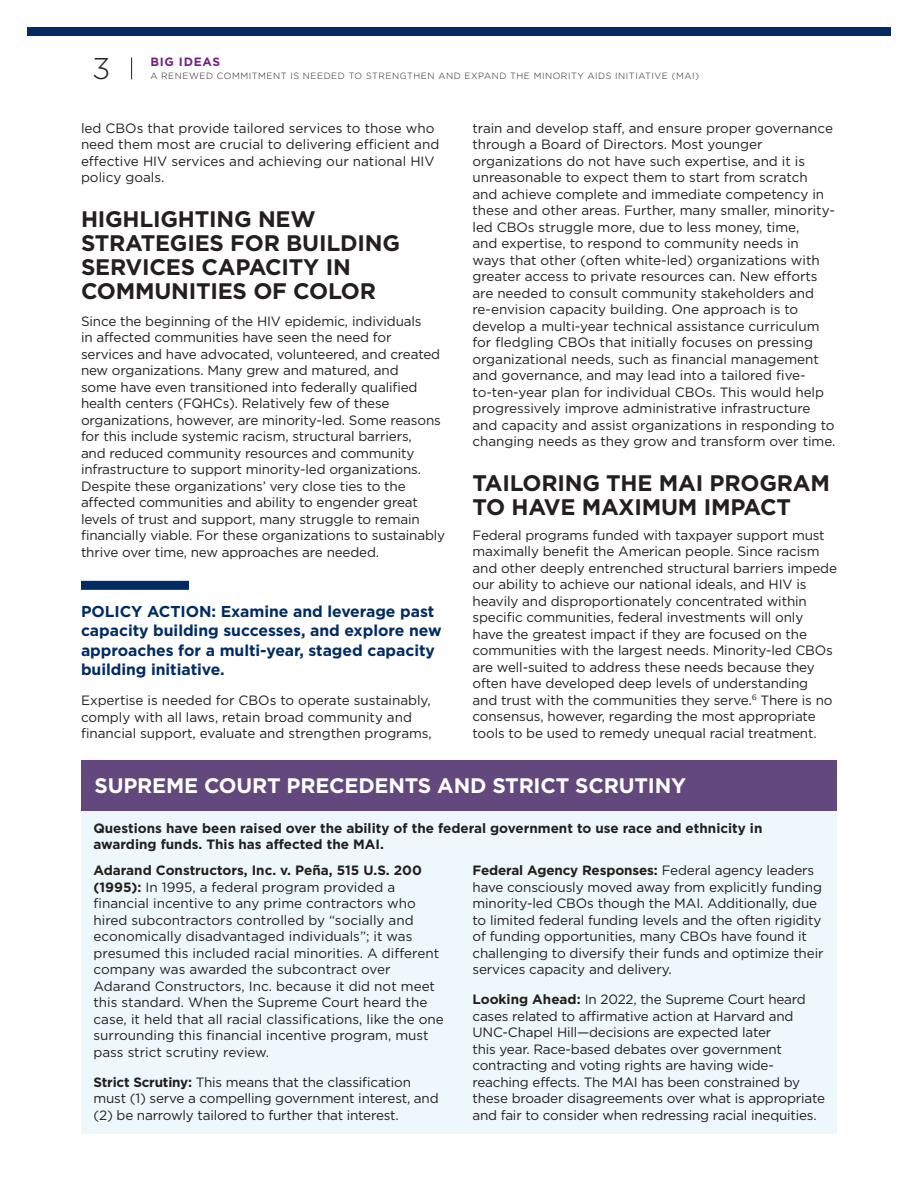
<style>
.page{position:relative;width:918px;height:1188px;background:#fff}
.page>*{position:absolute;margin:0;border:0;box-sizing:border-box;transform-origin:0 0}
.t1{font:300 30px "Gotham";color:#231f20}
.t2{font:700 22.5px/24px "Gotham";letter-spacing:-.01em;color:#231f20}
.t3{font:700 21px "Gotham";letter-spacing:-.01em;color:#fff}
.t4{font:700 15.75px/19.5px "Gotham";letter-spacing:-.005em;color:#002c62}
.t5{font:13.5px/16.5px "Gotham";letter-spacing:-.01em;color:#231f20}
.t6{font:700 13.5px/16.5px "Gotham";color:#231f20}
.t7{font:700 12px "Gotham";color:#752183}
.t8{font:300 9px "Gotham";letter-spacing:.06em;color:#231f20}
.s1{font-weight:700}
</style>
<div class="page">
<div style="left:27px;top:27px;width:864px;height:9px;background:#002c62"></div>
<svg style="left:131px;top:57px;width:1px;height:22px"></svg>
<div style="left:81px;top:581px;width:108px;height:9px;background:#002c62"></div>
<div style="left:81px;top:783px;width:756px;height:351px;background:#edf7fc"></div>
<div style="left:81px;top:760px;width:756px;height:51px;background:#63487d"></div>
<h1 class="t1" style="left:92px;top:52px;width:20px">3</h1>
<p class="t7" style="left:150px;top:55px;width:71px">BIG IDEAS</p>
<p class="t8" style="left:150px;top:71px;width:550px">A RENEWED COMMITMENT IS NEEDED TO STRENGTHEN AND EXPAND THE MINORITY AIDS INITIATIVE (MAI)</p>
<p class="t5" style="left:472px;top:119px;width:365px">train and develop staff, and ensure proper governance through a Board of Directors. Most younger organizations do not have such expertise, and it is unreasonable to expect them to start from scratch and achieve complete and immediate competency in these and other areas. Further, many smaller, minority&shy;led CBOs struggle more, due to less money, time,<br>and expertise, to respond to community needs in<br>ways that other (often white-led) organizations with greater access to private resources can. New efforts are needed to consult community stakeholders and re-envision capacity building. One approach is to develop a multi-year technical assistance curriculum for fledgling CBOs that initially focuses on pressing organizational needs, such as financial management and governance, and may lead into a tailored five&shy;to-ten-year plan for individual CBOs. This would help progressively improve administrative infrastructure and capacity and assist organizations in responding to changing needs as they grow and transform over time.</p>
<h2 class="t2" style="left:472px;top:470px;width:359px">TAILORING THE MAI PROGRAM<br>TO HAVE MAXIMUM IMPACT</h2>
<p class="t5" style="left:472px;top:527px;width:366px">Federal programs funded with taxpayer support must maximally benefit the American people. Since racism and other deeply entrenched structural barriers impede our ability to achieve our national ideals, and HIV is heavily and disproportionately concentrated within specific communities, federal investments will only have the greatest impact if they are focused on the communities with the largest needs. Minority-led CBOs are well-suited to address these needs because they often have developed deep levels of understanding<br>and trust with the communities they serve.<sup>6</sup> There is no consensus, however, regarding the most appropriate tools to be used to remedy unequal racial treatment.</p>
<h2 class="t3" style="left:94px;top:773px;width:593px">SUPREME COURT PRECEDENTS AND STRICT SCRUTINY</h2>
<p class="t6" style="left:93px;top:820px;width:671px">Questions have been raised over the ability of the federal government to use race and ethnicity in awarding funds. This has affected the MAI.</p>
<p class="t5" style="left:94px;top:862px;width:352px"><span class="s1">Adarand Constructors, Inc. v. Peña, 515 U.S. 200 (1995):</span> In 1995, a federal program provided a financial incentive to any prime contractors who hired subcontractors controlled by “socially and economically disadvantaged individuals”; it was presumed this included racial minorities. A different company was awarded the subcontract over Adarand Constructors, Inc. because it did not meet this standard. When the Supreme Court heard the case, it held that all racial classifications, like the one surrounding this financial incentive program, must pass strict scrutiny review.</p>
<p class="t5" style="left:94px;top:1073px;width:347px"><span class="s1">Strict Scrutiny:</span> This means that the classification must (1) serve a compelling government interest, and (2) be narrowly tailored to further that interest.</p>
<p class="t5" style="left:81px;top:120px;width:360px">led CBOs that provide tailored services to those who need them most are crucial to delivering efficient and effective HIV services and achieving our national HIV policy goals.</p>
<h2 class="t2" style="left:81px;top:206px;width:321px">HIGHLIGHTING NEW<br>STRATEGIES FOR BUILDING<br>SERVICES CAPACITY IN<br>COMMUNITIES OF COLOR</h2>
<p class="t5" style="left:81px;top:313px;width:366px">Since the beginning of the HIV epidemic, individuals<br>in affected communities have seen the need for services and have advocated, volunteered, and created new organizations. Many grew and matured, and<br>some have even transitioned into federally qualified health centers (FQHCs). Relatively few of these organizations, however, are minority-led. Some reasons for this include systemic racism, structural barriers,<br>and reduced community resources and community infrastructure to support minority-led organizations.<br>Despite these organizations’ very close ties to the affected communities and ability to engender great levels of trust and support, many struggle to remain financially viable. For these organizations to sustainably thrive over time, new approaches are needed.</p>
<h3 class="t4" style="left:81px;top:601px;width:362px">POLICY ACTION: Examine and leverage past capacity building successes, and explore new approaches for a multi-year, staged capacity building initiative.</h3>
<p class="t5" style="left:81px;top:692px;width:352px">Expertise is needed for CBOs to operate sustainably, comply with all laws, retain broad community and financial support, evaluate and strengthen programs,</p>
<p class="t5" style="left:472px;top:862px;width:353px"><span class="s1">Federal Agency Responses:</span> Federal agency leaders have consciously moved away from explicitly funding minority-led CBOs though the MAI. Additionally, due to limited federal funding levels and the often rigidity of funding opportunities, many CBOs have found it challenging to diversify their funds and optimize their services capacity and delivery.</p>
<p class="t5" style="left:472px;top:991px;width:354px"><span class="s1">Looking Ahead:</span> In 2022, the Supreme Court heard cases related to affirmative action at Harvard and UNC-Chapel Hill—decisions are expected later<br>this year. Race-based debates over government contracting and voting rights are having wide&shy;reaching effects. The MAI has been constrained by these broader disagreements over what is appropriate and fair to consider when redressing racial inequities.</p>
</div>
